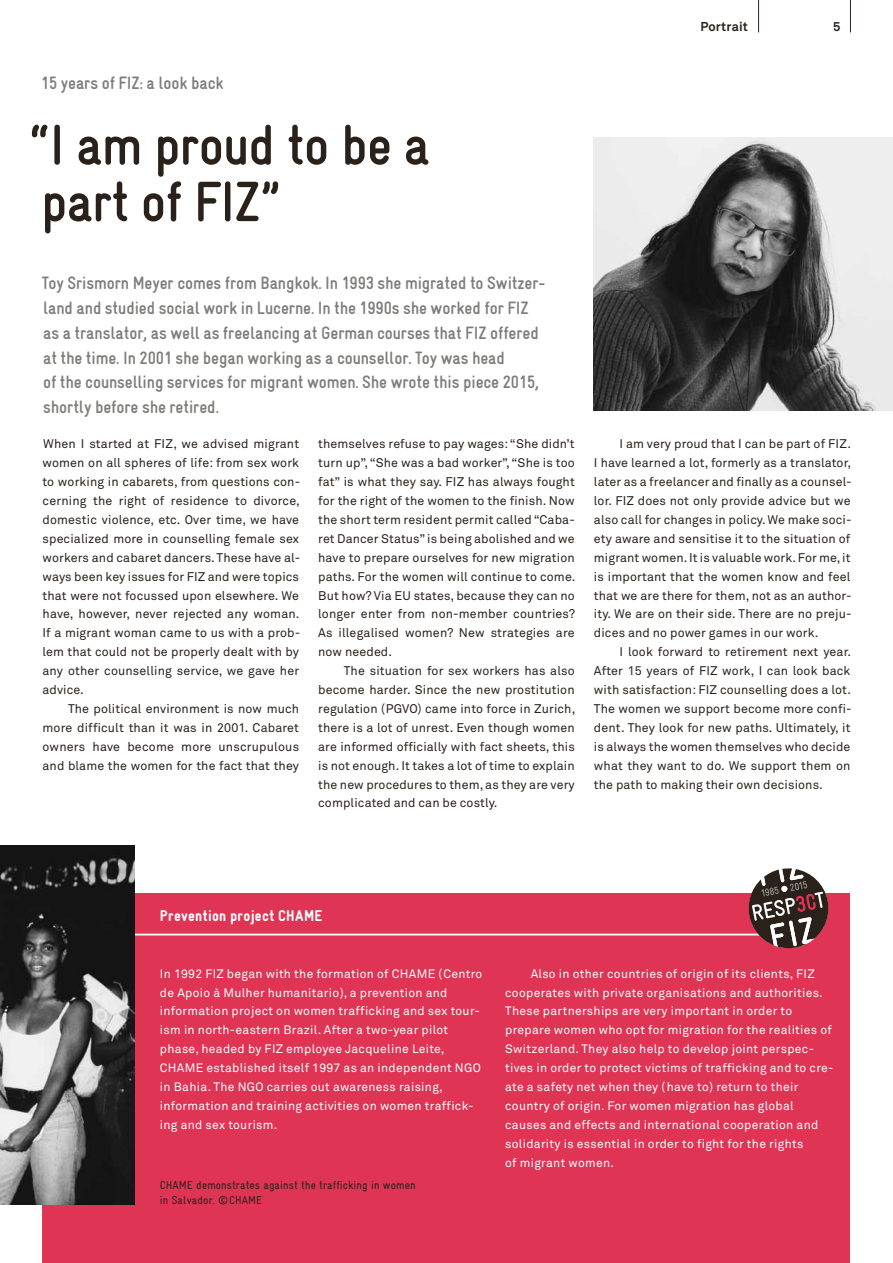
<style>
.page{position:relative;width:893px;height:1263px;background:#fff}
.page>*{position:absolute;margin:0;border:0;box-sizing:border-box;transform-origin:0 0}
.t1{font:700 57px/56.7px "Gravur Condensed";letter-spacing:-.015em;color:#29211a}
.t2{font:700 18px/24.8px "Gravur Condensed";letter-spacing:-.005em;color:#7e7d7a}
.t3{font:900 15.75px "Gravur Condensed";letter-spacing:.02em;color:#fff}
.t4{font:700 12.75px "Akkurat";letter-spacing:.015em;color:#29211a}
.t5{font:12.45px/18.9px "Akkurat";letter-spacing:.01em;color:#29211a;text-align:justify}
.t6{font:12.15px/18.9px "Akkurat";letter-spacing:.025em;color:#fff}
.t7{font:11.55px/15px "Gravur Condensed";letter-spacing:.01em;color:#29211a}
</style>
<div class="page">
<div style="left:43px;top:893px;width:807px;height:370px;background:#e03455"></div>
<hr style="left:134px;top:934px;width:674px;height:1px;background:#fff">
<img style="left:0;top:845px;width:134px;height:359px">
<svg style="left:745px;top:868px;width:84px;height:81px"></svg>
<img style="left:594px;top:137px;width:299px;height:274px">
<hr style="left:850px;top:0;width:1px;height:32px;background:#29211a">
<hr style="left:758px;top:0;width:1px;height:32px;background:#29211a">
<h2 class="t2" style="left:41px;top:71px;width:184px">15 years of FIZ: a look back</h2>
<h1 class="t1" style="left:30px;top:117px;width:401px">“I am proud to be a part of FIZ”</h1>
<p class="t2" style="left:42px;top:271px;width:505px">Toy Srismorn Meyer comes from Bangkok. In 1993 she migrated to Switzer&shy;land and studied social work in Lucerne. In the 1990s she worked for FIZ as a translator, as well as freelancing at German courses that FIZ offered at the time. In 2001 she began working as a counsellor. Toy was head<br>of the counselling services for migrant women. She wrote this piece 2015, shortly before she retired.</p>
<p class="t5" style="left:43px;top:434px;width:259px">When I started at FIZ, we advised migrant women on all spheres of life: from sex work to working in cabarets, from questions con&shy;cerning the right of residence to divorce, domestic violence, etc. Over time, we have specialized more in counselling female sex workers and cabaret dancers. These have al&shy;ways been key issues for FIZ and were topics that were not focussed upon elsewhere. We have, however, never rejected any woman.<br>If a migrant woman came to us with a prob&shy;lem that could not be properly dealt with by any other counselling service, we gave her advice.</p>
<p class="t5" style="left:43px;top:699px;width:258px;text-indent:26px">The political environment is now much more difficult than it was in 2001. Cabaret owners have become more unscrupulous and blame the women for the fact that they</p>
<p class="t5" style="left:318px;top:434px;width:259px">themselves refuse to pay wages: “She didn’t turn up”, “She was a bad worker”, “She is too fat” is what they say. FIZ has always fought for the right of the women to the finish. Now the short term resident permit called “Caba&shy;ret Dancer Status” is being abolished and we have to prepare ourselves for new migration paths. For the women will continue to come.<br>But how? Via EU states, because they can no longer enter from non-member countries?<br>As illegalised women? New strategies are now needed.</p>
<p class="t5" style="left:318px;top:661px;width:259px;text-indent:26px">The situation for sex workers has also become harder. Since the new prostitution regulation ( PGVO) came into force in Zurich, there is a lot of unrest. Even though women are informed officially with fact sheets, this is not enough. It takes a lot of time to explain the new procedures to them, as they are very complicated and can be costly.</p>
<p class="t4" style="left:700px;top:19px;width:49px">Portrait</p>
<p class="t4" style="left:833px;top:19px;width:9px">5</p>
<p class="t5" style="left:594px;top:434px;width:259px;text-indent:26px">I am very proud that I can be part of FIZ.<br>I have learned a lot, formerly as a translator, later as a freelancer and finally as a counsel&shy;lor. FIZ does not only provide advice but we also call for changes in policy. We make soci&shy;ety aware and sensitise it to the situation of migrant women. It is valuable work. For me, it is important that the women know and feel that we are there for them, not as an author&shy;ity. We are on their side. There are no preju&shy;dices and no power games in our work.</p>
<p class="t5" style="left:594px;top:642px;width:259px;text-indent:26px">I look forward to retirement next year.<br>After 15 years of FIZ work, I can look back with satisfaction: FIZ counselling does a lot.<br>The women we support become more confi&shy;dent. They look for new paths. Ultimately, it is always the women themselves who decide what they want to do. We support them on the path to making their own decisions.</p>
<p class="t3" style="left:160px;top:907px;width:164px">Prevention project CHAME</p>
<p class="t6" style="left:160px;top:964px;width:324px">In 1992 FIZ began with the formation of CHAME ( Centro de Apoio à Mulher humanitario), a prevention and information project on women trafficking and sex tour&shy;ism in north-eastern Brazil. After a two-year pilot phase, headed by FIZ employee Jacqueline Leite, CHAME established itself 1997 as an independent NGO in Bahia. The NGO carries out awareness raising, information and training activities on women traffick&shy;ing and sex tourism.</p>
<p class="t6" style="left:505px;top:964px;width:330px;text-indent:26px">Also in other countries of origin of its clients, FIZ cooperates with private organisations and authorities.<br>These partnerships are very important in order to prepare women who opt for migration for the realities of Switzerland. They also help to develop joint perspec&shy;tives in order to protect victims of trafficking and to cre&shy;ate a safety net when they ( have to) return to their country of origin. For women migration has global causes and effects and international cooperation and solidarity is essential in order to fight for the rights<br>of migrant women.</p>
<p class="t7" style="left:160px;top:1178px;width:257px">CHAME demonstrates against the trafficking in women in Salvador. ©CHAME</p>
</div>
